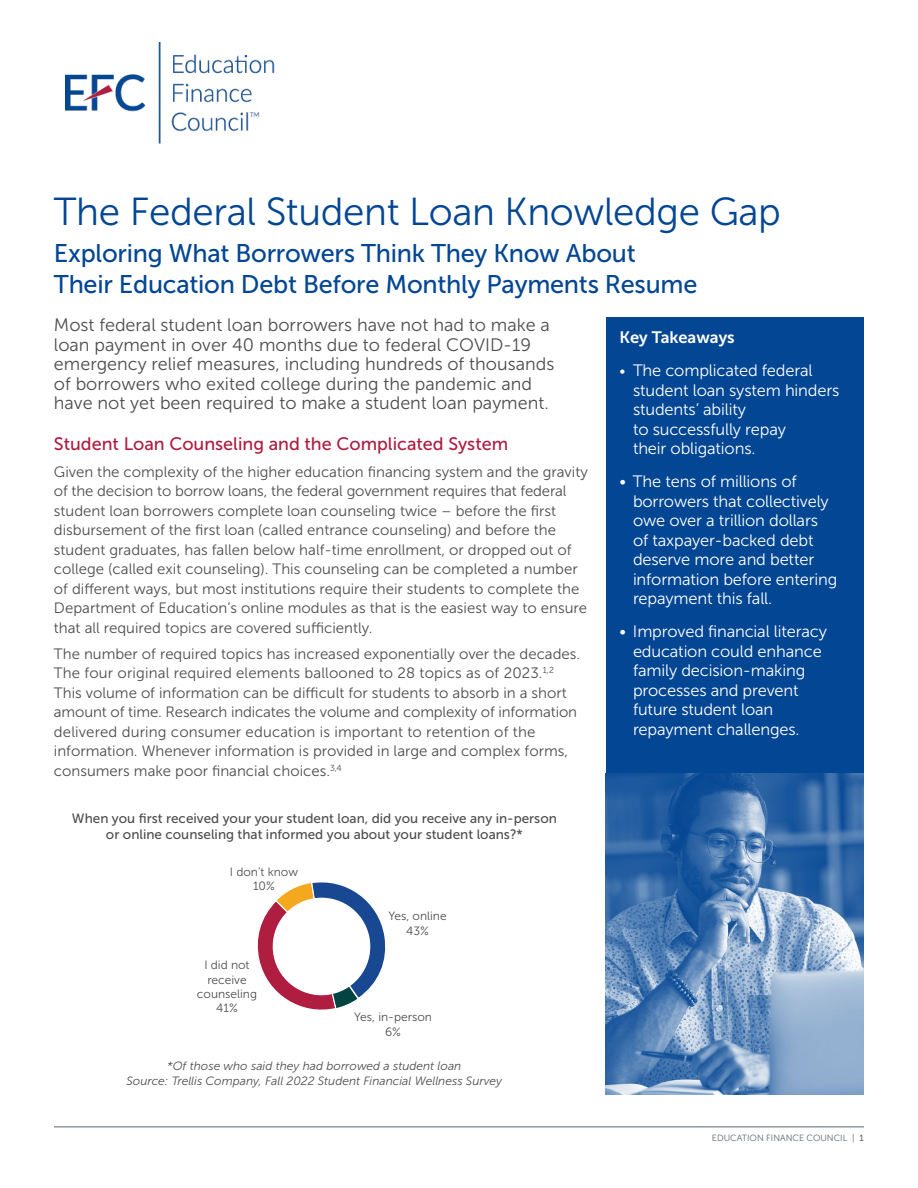
<style>
.page{position:relative;width:918px;height:1188px;background:#fff}
.page>*{position:absolute;margin:0;border:0;box-sizing:border-box;transform-origin:0 0}
.t1{font:39px "Museo Sans 300";letter-spacing:-.01em;color:#034693}
.t2{font:25.5px/30.6px "Museo Sans 500";letter-spacing:-.01em;color:#034693}
.Body{font:18px/19.5px "Museo Sans 300";color:#4d4d4f}
.Body-2{font:18px "Museo Sans 500";color:#ae1c3f}
.Bullet_Key_Findings{font:16.5px/19.5px "Museo Sans 300";letter-spacing:-.01em;color:#fff}
.Heading_Key_Findings{font:16.5px "Museo Sans 700";color:#fff}
.Body-3{font:15px/19.5px "Museo Sans 300";color:#4d4d4f}
.t3{font:13.5px/16.2px "Museo Sans 500";color:#4d4d4f;text-align:center}
.t4{font:italic 12px/14.4px "Museo Sans 300";color:#4d4d4f;text-align:center}
.t5{font:12px/14.4px "Museo Sans 300";color:#4d4d4f;text-align:center}
.t6{font:9px "Museo Sans 300";color:#596670}
.s1{font-size:15px}
.s2{font-family:"Museo Sans 500"}
</style>
<div class="page">
<hr style="left:54px;top:1126px;width:810px;height:1px;background:#596670">
<div style="left:606px;top:318px;width:258px;height:777px;background:#034693"></div>
<img style="left:65px;top:43px;width:210px;height:101px">
<svg style="left:257px;top:882px;width:129px;height:128px"></svg>
<div style="left:273px;top:898px;width:97px;height:97px;background:#fff;border-radius:50%"></div>
<img style="left:606px;top:774px;width:258px;height:321px">
<h1 class="t1" style="left:54px;top:190px;width:729px">The Federal Student Loan Knowledge Gap</h1>
<h1 class="t2" style="left:54px;top:238px;width:645px">Exploring What Borrowers Think They Know About<br>Their Education Debt Before Monthly Payments Resume</h1>
<p class="Body" style="left:54px;top:315px;width:502px">Most federal student loan borrowers have not had to make a loan payment in over 40 months due to federal COVID-19 emergency relief measures, including hundreds of thousands of borrowers who exited college during the pandemic and have not yet been required to make a student loan payment.</p>
<p class="Body-2" style="left:54px;top:434px;width:456px">Student Loan Counseling and the Complicated System</p>
<p class="Body-3" style="left:54px;top:462px;width:535px">Given the complexity of the higher education financing system and the gravity of the decision to borrow loans, the federal government requires that federal student loan borrowers complete loan counseling twice – before the first disbursement of the first loan (called entrance counseling) and before the student graduates, has fallen below half-time enrollment, or dropped out of college (called exit counseling). This counseling can be completed a number of different ways, but most institutions require their students to complete the Department of Education’s online modules as that is the easiest way to ensure that all required topics are covered sufficiently.</p>
<p class="Body-3" style="left:54px;top:644px;width:528px">The number of required topics has increased exponentially over the decades.<br>The four original required elements ballooned to 28 topics as of 2023.<sup>1,2<br></sup>This volume of information can be difficult for students to absorb in a short amount of time. Research indicates the volume and complexity of information delivered during consumer education is important to retention of the information. Whenever information is provided in large and complex forms, consumers make poor financial choices.<sup>3,4</sup></p>
<p class="Heading_Key_Findings" style="left:620px;top:329px;width:117px">Key Takeaways</p>
<p class="Bullet_Key_Findings" style="left:633px;top:361px;width:208px;text-indent:-14px"><span class="s1">•</span> The complicated federal student loan system hinders students’ ability<br>to successfully repay<br>their obligations.</p>
<p class="Bullet_Key_Findings" style="left:633px;top:472px;width:206px;text-indent:-14px">• The tens of millions of borrowers that collectively owe over a trillion dollars of taxpayer-backed debt deserve more and better information before entering repayment this fall.</p>
<p class="Bullet_Key_Findings" style="left:633px;top:622px;width:196px;text-indent:-14px">• Improved financial literacy education could enhance family decision-making processes and prevent future student loan repayment challenges.</p>
<p class="t3" style="left:72px;top:810px;width:486px">When you first received your your student loan, did you receive any in-person or online counseling that informed you about your student loans?*</p>
<p class="t5" style="left:230px;top:865px;width:70px">I don’t know<br>10%</p>
<p class="t5" style="left:197px;top:958px;width:62px">I did not receive counseling<br>41%</p>
<p class="t5" style="left:388px;top:909px;width:60px">Yes, online<br>43%</p>
<p class="t5" style="left:354px;top:1010px;width:79px">Yes, in-person<br>6%</p>
<p class="t4" style="left:126px;top:1059px;width:377px">*Of those who said they had borrowed a student loan<br>Source: Trellis Company, Fall 2022 Student Financial Wellness Survey</p>
<p class="t6" style="left:712px;top:1133px;width:154px">EDUCATION FINANCE COUNCIL | <span class="s2">1</span></p>
</div>
